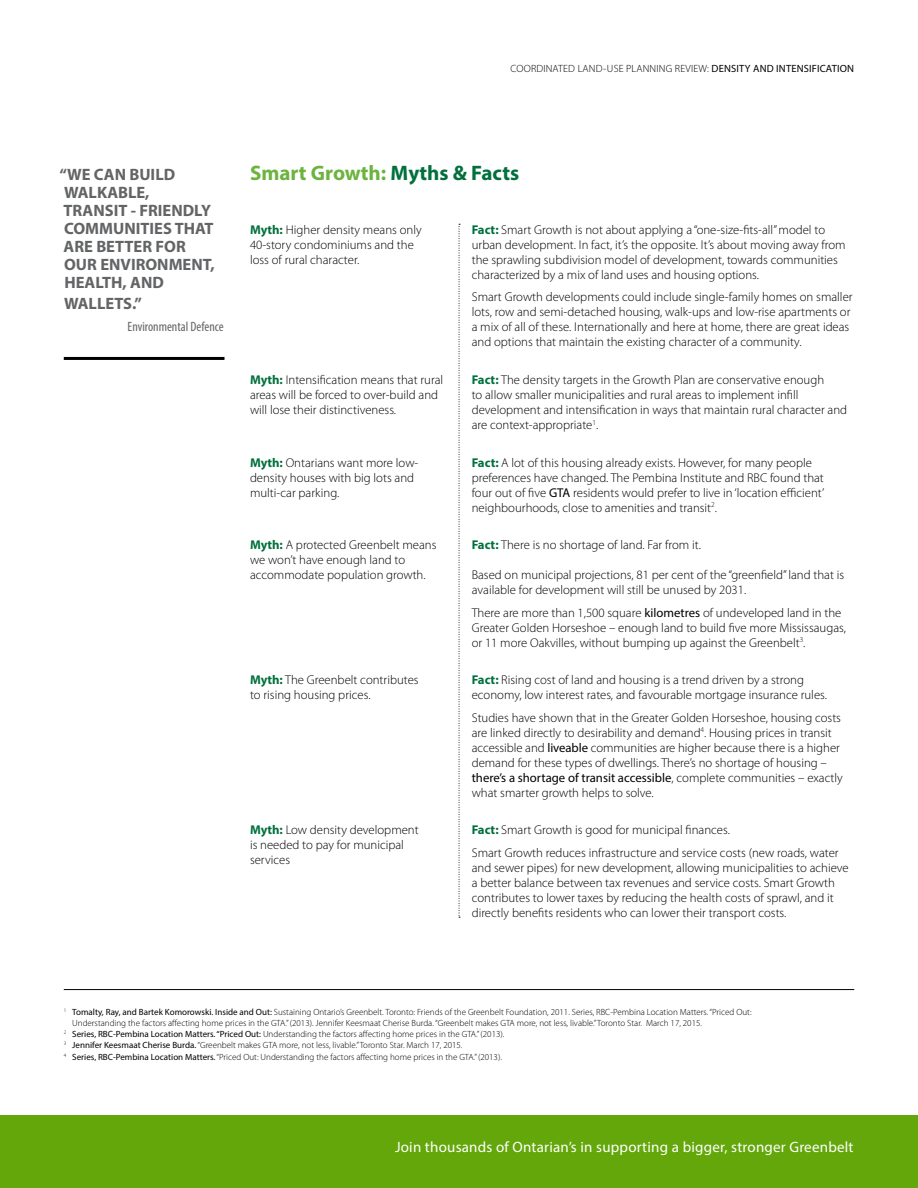
<style>
.page{position:relative;width:918px;height:1188px;background:#fff}
.page>*{position:absolute;margin:0;border:0;box-sizing:border-box;transform-origin:0 0}
.t1{font:700 21px "Myriad Pro";color:#6cb33f}
.t2{font:700 16.5px/18px "Myriad Pro";color:#636466}
.t3{font:15px "Myriad Pro";letter-spacing:.015em;color:#fff}
.t4{font:condensed 13.5px "Myriad Pro";color:#636466}
.t5{font:300 12.75px/15px "Myriad Pro";color:#000}
.t6{font:300 10.5px "Myriad Pro";letter-spacing:.015em;color:#000}
.t7{font:300 9px "Myriad Pro";color:#000}
.s1{font-weight:400}
.s2{color:#00703c}
.s3{font-weight:700;color:#00703c}
</style>
<div class="page">
<hr style="left:64px;top:989px;width:790px;height:1px;background:#000">
<svg style="left:459px;top:224px;width:1px;height:694px"></svg>
<hr style="left:64px;top:357px;width:161px;height:3px;background:#000">
<div style="left:0;top:1116px;width:918px;height:72px;background:#63a70a"></div>
<p class="t6" style="left:511px;top:62px;width:345px">COORDINATED LAND-USE PLANNING REVIEW: <span class="s1">DENSITY AND INTENSIFICATION</span></p>
<p class="t2" style="left:59px;top:165px;width:157px">“WE CAN BUILD<br>WALKABLE,<br>TRANSIT - FRIENDLY<br>COMMUNITIES THAT<br>ARE BETTER FOR<br>OUR ENVIRONMENT,<br>HEALTH, AND</p>
<p class="t2" style="left:64px;top:294px;width:79px">WALLETS.”</p>
<p class="t4" style="left:128px;top:318px;width:98px">Environmental Defence</p>
<h1 class="t1" style="left:250px;top:159px;width:271px">Smart Growth: <span class="s2">Myths &amp; Facts</span></h1>
<p class="t5" style="left:250px;top:222px;width:173px"><span class="s3">Myth:</span> Higher density means only<br>40-story condominiums and the loss of rural character.</p>
<p class="t5" style="left:250px;top:372px;width:195px"><span class="s3">Myth:</span> Intensification means that rural areas will be forced to over-build and will lose their distinctiveness.</p>
<p class="t5" style="left:250px;top:455px;width:170px"><span class="s3">Myth:</span> Ontarians want more low&shy;density houses with big lots and multi-car parking.</p>
<p class="t5" style="left:250px;top:537px;width:188px"><span class="s3">Myth:</span> A protected Greenbelt means we won’t have enough land to accommodate population growth.</p>
<p class="t5" style="left:250px;top:672px;width:170px"><span class="s3">Myth:</span> The Greenbelt contributes to rising housing prices.</p>
<p class="t5" style="left:250px;top:822px;width:170px"><span class="s3">Myth:</span> Low density development is needed to pay for municipal services</p>
<p class="t5" style="left:472px;top:222px;width:375px"><span class="s3">Fact:</span> Smart Growth is not about applying a “one-size-fits-all” model to urban development. In fact, it’s the opposite. It’s about moving away from the sprawling subdivision model of development, towards communities characterized by a mix of land uses and housing options.</p>
<p class="t5" style="left:472px;top:290px;width:382px">Smart Growth developments could include single-family homes on smaller lots, row and semi-detached housing, walk-ups and low-rise apartments or a mix of all of these. Internationally and here at home, there are great ideas and options that maintain the existing character of a community.</p>
<p class="t5" style="left:472px;top:372px;width:377px"><span class="s3">Fact:</span> The density targets in the Growth Plan are conservative enough<br>to allow smaller municipalities and rural areas to implement infill development and intensification in ways that maintain rural character and are context-appropriate<sup>1</sup>.</p>
<p class="t5" style="left:472px;top:455px;width:354px"><span class="s3">Fact:</span> A lot of this housing already exists. However, for many people preferences have changed. The Pembina Institute and RBC found that four out of five <span class="s1">GTA</span> residents would prefer to live in ‘location efficient’ neighbourhoods, close to amenities and transit<sup>2</sup>.</p>
<p class="t5" style="left:472px;top:537px;width:231px"><span class="s3">Fact:</span> There is no shortage of land. Far from it.</p>
<p class="t5" style="left:472px;top:567px;width:374px">Based on municipal projections, 81 per cent of the “greenfield” land that is available for development will still be unused by 2031.</p>
<p class="t5" style="left:472px;top:605px;width:376px">There are more than 1,500 square <span class="s1">kilometres</span> of undeveloped land in the<br>Greater Golden Horseshoe – enough land to build five more Mississaugas, or 11 more Oakvilles, without bumping up against the Greenbelt<sup>3</sup>.</p>
<p class="t5" style="left:472px;top:672px;width:357px"><span class="s3">Fact:</span> Rising cost of land and housing is a trend driven by a strong economy, low interest rates, and favourable mortgage insurance rules.</p>
<p class="t5" style="left:472px;top:710px;width:373px">Studies have shown that in the Greater Golden Horseshoe, housing costs are linked directly to desirability and demand<sup>4</sup>. Housing prices in transit accessible and <span class="s1">liveable</span> communities are higher because there is a higher demand for these types of dwellings. There’s no shortage of housing – <span class="s1">there’s a shortage of transit accessible</span>, complete communities – exactly what smarter growth helps to solve.</p>
<p class="t5" style="left:472px;top:818px;width:368px;line-height:22.5px"><span class="s3">Fact:</span> Smart Growth is good for municipal finances.<br>Smart Growth reduces infrastructure and service costs (new roads, water</p>
<p class="t5" style="left:472px;top:860px;width:379px">and sewer pipes) for new development, allowing municipalities to achieve a better balance between tax revenues and service costs. Smart Growth contributes to lower taxes by reducing the health costs of sprawl, and it directly benefits residents who can lower their transport costs.</p>
<p class="t7" style="left:64px;top:1006px;width:689px"><sup>1</sup> <span class="s1">Tomalty, Ray, and Bartek Komorowski. Inside and Out:</span> Sustaining Ontario’s Greenbelt. Toronto: Friends of the Greenbelt Foundation, 2011. Series, RBC-Pembina Location Matters. “Priced Out:</p>
<p class="t7" style="left:72px;top:1018px;width:631px">Understanding the factors affecting home prices in the GTA.” (2013). Jennifer Keesmaat Cherise Burda. “Greenbelt makes GTA more, not less, livable.” Toronto Star. March 17, 2015.</p>
<p class="t7" style="left:64px;top:1029px;width:442px"><sup>2</sup> <span class="s1">Series, RBC-Pembina Location Matters. “Priced Out:</span> Understanding the factors affecting home prices in the GTA.” (2013).</p>
<p class="t7" style="left:64px;top:1040px;width:400px"><sup>3</sup> <span class="s1">Jennifer Keesmaat Cherise Burda.</span> “Greenbelt makes GTA more, not less, livable.” Toronto Star. March 17, 2015.</p>
<p class="t7" style="left:64px;top:1051px;width:440px"><sup>4</sup> <span class="s1">Series, RBC-Pembina Location Matters.</span> “Priced Out: Understanding the factors affecting home prices in the GTA.” (2013).</p>
<p class="t3" style="left:395px;top:1138px;width:460px">Join thousands of Ontarian’s in supporting a bigger, stronger Greenbelt</p>
</div>
